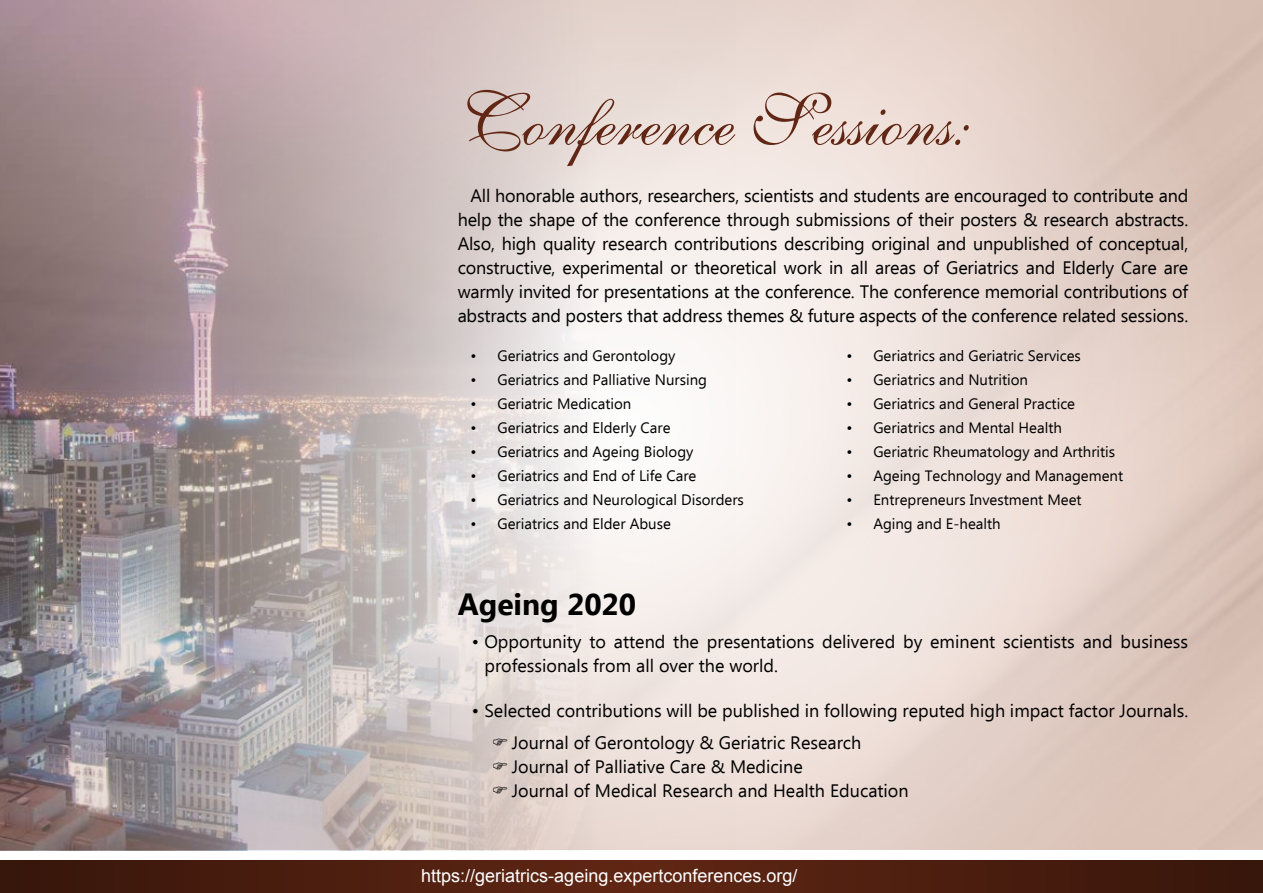
<style>
.page{position:relative;width:1263px;height:893px;background:#fff}
.page>*{position:absolute;margin:0;border:0;box-sizing:border-box;transform-origin:0 0}
.t1{font:73.2px "English 111 Presto BT";color:#612714}
.t2{font:700 30px "Ebrima";color:#000}
.t3{font:18px/24px "Ebrima";color:#000}
.t4{font:18px "Arial";color:#fff}
.t5{font:15px "Ebrima";color:#000}
</style>
<div class="page">
<svg style="left:0;top:860px;width:1263px;height:33px;background:#4b1e0f"></svg>
<img style="left:0;top:0;width:735px;height:850px">
<svg style="left:493px;top:739px;width:14px;height:7px"></svg>
<svg style="left:493px;top:763px;width:14px;height:7px"></svg>
<svg style="left:493px;top:787px;width:14px;height:7px"></svg>
<h1 class="t1" style="left:458px;top:75px;width:514px">Conference Sessions:</h1>
<p class="t3" style="left:458px;top:184px;width:732px;text-align:justify;text-indent:13px">All honorable authors, researchers, scientists and students are encouraged to contribute and help the shape of the conference through submissions of their posters &amp; research abstracts.<br>Also, high quality research contributions describing original and unpublished of conceptual, constructive, experimental or theoretical work in all areas of Geriatrics and Elderly Care are warmly invited for presentations at the conference. The conference memorial contributions of abstracts and posters that address themes &amp; future aspects of the conference related sessions.</p>
<p class="t5" style="left:470px;top:345px;width:207px">• Geriatrics and Gerontology</p>
<p class="t5" style="left:470px;top:369px;width:238px">• Geriatrics and Palliative Nursing</p>
<p class="t5" style="left:470px;top:393px;width:162px">• Geriatric Medication</p>
<p class="t5" style="left:470px;top:417px;width:202px">• Geriatrics and Elderly Care</p>
<p class="t5" style="left:470px;top:441px;width:224px">• Geriatrics and Ageing Biology</p>
<p class="t5" style="left:470px;top:465px;width:227px">• Geriatrics and End of Life Care</p>
<p class="t5" style="left:470px;top:489px;width:275px">• Geriatrics and Neurological Disorders</p>
<p class="t5" style="left:470px;top:513px;width:202px">• Geriatrics and Elder Abuse</p>
<p class="t5" style="left:846px;top:345px;width:236px">• Geriatrics and Geriatric Services</p>
<p class="t5" style="left:846px;top:369px;width:183px">• Geriatrics and Nutrition</p>
<p class="t5" style="left:846px;top:393px;width:230px">• Geriatrics and General Practice</p>
<p class="t5" style="left:846px;top:417px;width:217px">• Geriatrics and Mental Health</p>
<p class="t5" style="left:846px;top:441px;width:270px">• Geriatric Rheumatology and Arthritis</p>
<p class="t5" style="left:846px;top:465px;width:278px">• Ageing Technology and Management</p>
<p class="t5" style="left:846px;top:489px;width:237px">• Entrepreneurs Investment Meet</p>
<p class="t5" style="left:846px;top:513px;width:156px">• Aging and E-health</p>
<h2 class="t2" style="left:458px;top:582px;width:180px">Ageing 2020</h2>
<p class="t3" style="left:484px;top:631px;width:705px;text-indent:-13px">• Opportunity to attend the presentations delivered by eminent scientists and business professionals from all over the world.</p>
<p class="t3" style="left:512px;top:695px;width:678px;line-height:32.4px;text-indent:-40px">• Selected contributions will be published in following reputed high impact factor Journals.<br>Journal of Gerontology &amp; Geriatric Research</p>
<p class="t3" style="left:512px;top:756px;width:398px">Journal of Palliative Care &amp; Medicine<br>Journal of Medical Research and Health Education</p>
<p class="t4" style="left:421px;top:864px;width:378px">https://geriatrics-ageing.expertconferences.org/</p>
</div>
